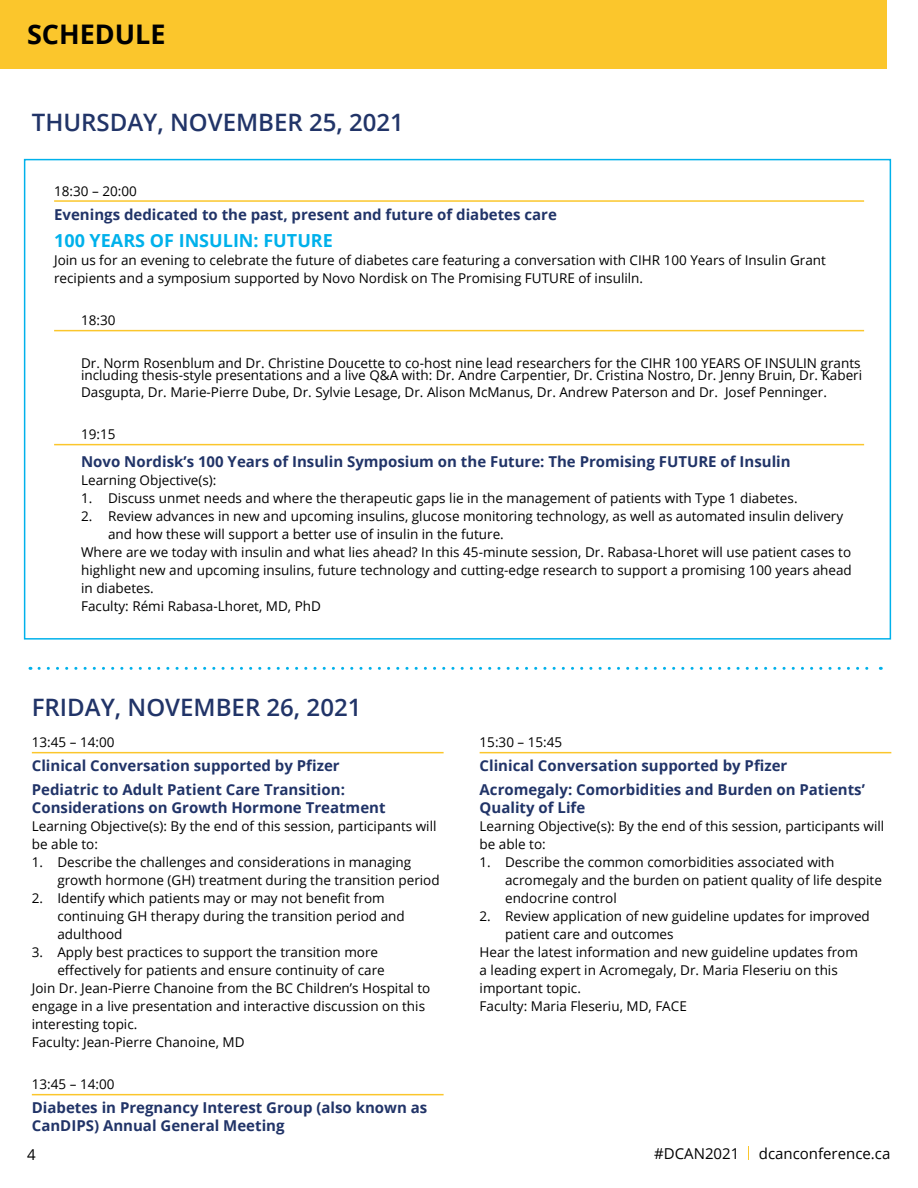
<style>
.page{position:relative;width:918px;height:1188px;background:#fff}
.page>*{position:absolute;margin:0;border:0;box-sizing:border-box;transform-origin:0 0}
.t1{font:700 27px "Open Sans";color:#000}
.t2{font:600 24px "Open Sans";color:#213468}
.t3{font:700 18px "Open Sans";color:#00b1eb}
.t4{font:700 15px/24px "Open Sans";color:#213468}
.t5{font:15px "Open Sans";color:#000}
.t6{font:13.5px/18px "Open Sans";color:#000}
.s1{font-style:inherit}
</style>
<div class="page">
<svg style="left:748px;top:1146px;width:1px;height:13px"></svg>
<div style="left:0;top:0;width:886px;height:69px;background:#fbc62c"></div>
<hr style="left:32px;top:752px;width:412px;height:1px;background:#fbc62c">
<hr style="left:32px;top:1094px;width:412px;height:1px;background:#fbc62c">
<hr style="left:480px;top:752px;width:411px;height:1px;background:#fbc62c">
<hr style="left:54px;top:200px;width:810px;height:2px;background:#fbc62c">
<hr style="left:54px;top:330px;width:810px;height:1px;background:#fbc62c">
<hr style="left:54px;top:444px;width:810px;height:1px;background:#fbc62c">
<svg style="left:39px;top:667px;width:842px;height:3px"></svg>
<h1 class="t1" style="left:27px;top:15px;width:140px">SCHEDULE</h1>
<h2 class="t2" style="left:32px;top:105px;width:374px">THURSDAY, NOVEMBER 25, 2021</h2>
<p class="t6" style="left:54px;top:182px;width:84px">18:30 – 20:00</p>
<p class="t4" style="left:54px;top:202px;width:504px">Evenings dedicated to the past, present and future of diabetes care</p>
<h3 class="t3" style="left:54px;top:228px;width:280px">100 YEARS OF INSULIN: FUTURE</h3>
<p class="t6" style="left:54px;top:251px;width:773px">Join us for an evening to celebrate the future of diabetes care featuring a conversation with CIHR 100 Years of Insulin Grant recipients and a symposium supported by Novo Nordisk on The Promising FUTURE of insuliln.</p>
<p class="t6" style="left:81px;top:311px;width:36px">18:30</p>
<p class="t6" style="left:81px;top:356px;width:783px;line-height:12.6px"><span class="s1">Dr.</span> Norm <span class="s1">Rosenblum</span> and Dr. Christine Doucette to co-host nine lead researchers for the CIHR 100 YEARS OF INSULIN grants including thesis-style presentations and a live Q&amp;A with: Dr. Andre Carpentier, Dr. Cristina Nostro, Dr. Jenny Bruin, Dr. Kaberi</p>
<p class="t6" style="left:81px;top:382px;width:747px">Dasgupta, Dr. Marie-Pierre Dube, Dr. Sylvie Lesage, Dr. Alison McManus, Dr. Andrew Paterson and Dr. Josef Penninger.</p>
<p class="t6" style="left:81px;top:424px;width:36px">19:15</p>
<p class="t4" style="left:81px;top:449px;width:711px">Novo Nordisk’s 100 Years of Insulin Symposium on the Future: The Promising FUTURE of Insulin</p>
<p class="t6" style="left:81px;top:471px;width:137px">Learning Objective(s):</p>
<p class="t6" style="left:81px;top:489px;width:718px">1. Discuss unmet needs and where the therapeutic gaps lie in the management of patients with Type 1 diabetes.</p>
<p class="t6" style="left:81px;top:507px;width:764px">2. Review advances in new and upcoming insulins, glucose monitoring technology, as well as automated insulin delivery</p>
<p class="t6" style="left:108px;top:525px;width:397px">and how these will support a better use of insulin in the future.</p>
<p class="t6" style="left:81px;top:543px;width:772px">Where are we today with insulin and what lies ahead? In this 45-minute session, Dr. Rabasa-Lhoret will use patient cases to</p>
<p class="t6" style="left:81px;top:561px;width:772px">highlight new and upcoming insulins, future technology and cutting-edge research to support a promising 100 years ahead</p>
<p class="t6" style="left:81px;top:579px;width:74px">in diabetes.</p>
<p class="t6" style="left:81px;top:597px;width:241px">Faculty: Rémi Rabasa-Lhoret, MD, PhD</p>
<h2 class="t2" style="left:32px;top:690px;width:331px">FRIDAY, NOVEMBER 26, 2021</h2>
<p class="t6" style="left:32px;top:733px;width:84px">13:45 – 14:00</p>
<p class="t4" style="left:32px;top:754px;width:315px">Clinical Conversation supported by Pfizer<br>Pediatric to Adult Patient Care Transition:</p>
<p class="t4" style="left:32px;top:796px;width:355px">Considerations on Growth Hormone Treatment</p>
<p class="t6" style="left:32px;top:817px;width:406px">Learning Objective(s): By the end of this session, participants will be able to:</p>
<p class="t6" style="left:57px;top:853px;width:384px;text-indent:-26px">1. Describe the challenges and considerations in managing growth hormone (GH) treatment during the transition period</p>
<p class="t6" style="left:57px;top:889px;width:349px;text-indent:-26px">2. Identify which patients may or may not benefit from continuing GH therapy during the transition period and adulthood</p>
<p class="t6" style="left:32px;top:943px;width:348px">3. Apply best practices to support the transition more</p>
<p class="t6" style="left:57px;top:961px;width:329px">effectively for patients and ensure continuity of care</p>
<p class="t6" style="left:32px;top:979px;width:400px">Join Dr. Jean-Pierre Chanoine from the BC Children’s Hospital to</p>
<p class="t6" style="left:32px;top:997px;width:395px">engage in a live presentation and interactive discussion on this</p>
<p class="t6" style="left:32px;top:1015px;width:107px">interesting topic.</p>
<p class="t6" style="left:32px;top:1033px;width:214px">Faculty: Jean-Pierre Chanoine, MD</p>
<p class="t6" style="left:32px;top:1075px;width:84px">13:45 – 14:00</p>
<p class="t4" style="left:32px;top:1099px;width:397px;line-height:18px">Diabetes in Pregnancy Interest Group (also known as<br>CanDIPS) Annual General Meeting</p>
<p class="t6" style="left:480px;top:733px;width:84px">15:30 – 15:45</p>
<p class="t4" style="left:480px;top:754px;width:387px">Clinical Conversation supported by Pfizer<br>Acromegaly: Comorbidities and Burden on Patients’</p>
<p class="t4" style="left:480px;top:796px;width:107px">Quality of Life</p>
<p class="t6" style="left:480px;top:817px;width:406px">Learning Objective(s): By the end of this session, participants will be able to:</p>
<p class="t6" style="left:505px;top:853px;width:378px;text-indent:-26px">1. Describe the common comorbidities associated with acromegaly and the burden on patient quality of life despite endocrine control</p>
<p class="t6" style="left:480px;top:907px;width:392px">2. Review application of new guideline updates for improved</p>
<p class="t6" style="left:505px;top:925px;width:170px">patient care and outcomes</p>
<p class="t6" style="left:480px;top:943px;width:380px">Hear the latest information and new guideline updates from</p>
<p class="t6" style="left:480px;top:961px;width:360px">a leading expert in Acromegaly, Dr. Maria Fleseriu on this</p>
<p class="t6" style="left:480px;top:979px;width:103px">important topic.</p>
<p class="t6" style="left:480px;top:997px;width:209px">Faculty: Maria Fleseriu, MD, FACE</p>
<p class="t5" style="left:27px;top:1144px;width:10px">4</p>
<p class="t5" style="left:654px;top:1143px;width:87px">#DCAN2021</p>
<p class="t5" style="left:759px;top:1143px;width:133px">dcanconference.ca</p>
</div>
